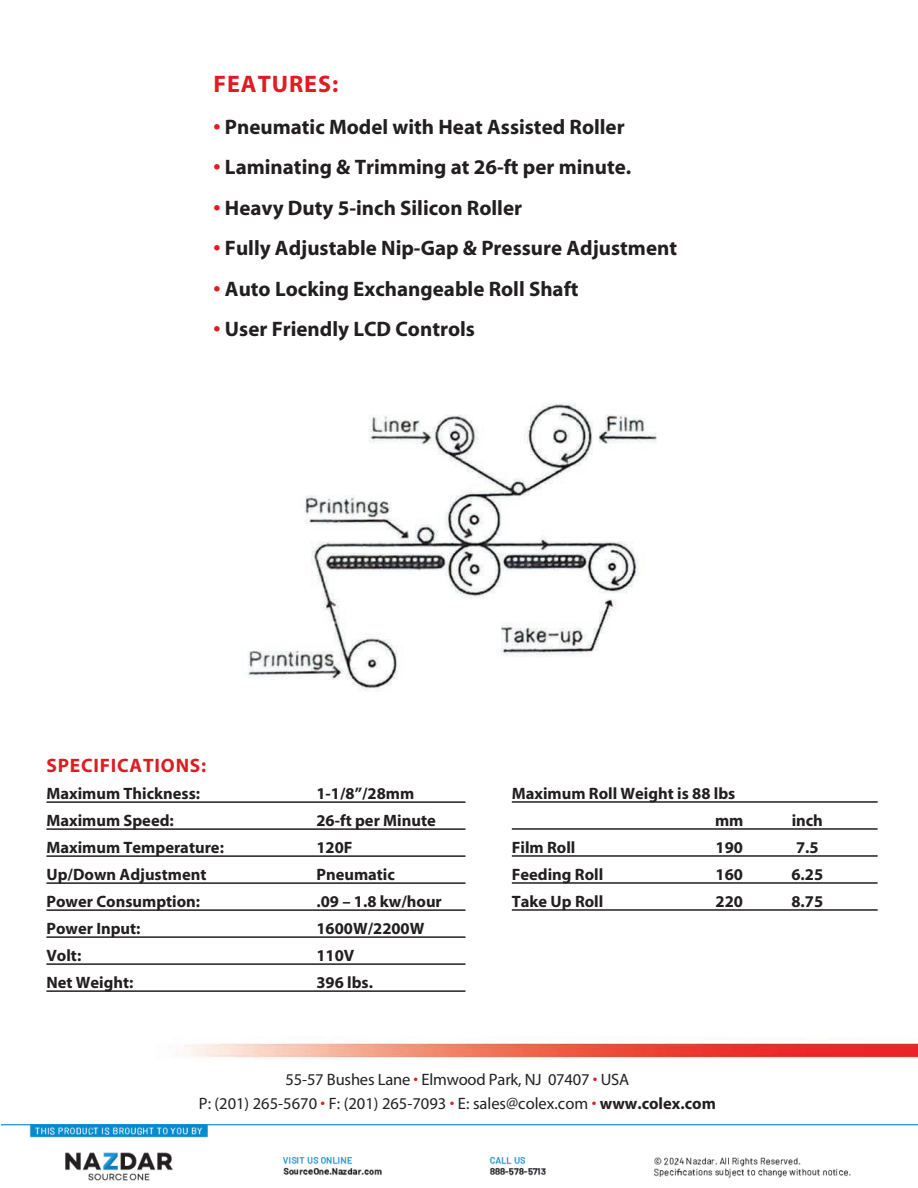
<style>
.page{position:relative;width:918px;height:1188px;background:#fff}
.page>*{position:absolute;margin:0;border:0;box-sizing:border-box;transform-origin:0 0}
.t1{font:700 24px "Myriad";letter-spacing:.04em;color:#e21a21}
.t2{font:700 21px "Myriad";color:#231f20}
.t3{font:700 19.5px "Myriad";letter-spacing:.04em;color:#e21a21}
.t4{font:700 16.5px "Myriad";color:#231f20}
.t5{font:16.5px/24px "Myriad";letter-spacing:-.01em;color:#231f20;text-align:center}
.t6{font:700 16.5px "Myriad Pro";color:#231f20}
.s1{color:#e21a21}
.s2{font-family:"Myriad Pro"}
.s3{font-weight:700}
</style>
<div class="page">
<img style="left:1px;top:403px;width:917px;height:723px">
<hr style="left:46px;top:801px;width:419px;height:2px;background:#231f20">
<hr style="left:46px;top:828px;width:419px;height:2px;background:#231f20">
<hr style="left:46px;top:855px;width:419px;height:2px;background:#231f20">
<hr style="left:46px;top:882px;width:419px;height:2px;background:#231f20">
<hr style="left:46px;top:909px;width:419px;height:2px;background:#231f20">
<hr style="left:46px;top:936px;width:419px;height:2px;background:#231f20">
<hr style="left:46px;top:963px;width:419px;height:2px;background:#231f20">
<hr style="left:46px;top:990px;width:419px;height:2px;background:#231f20">
<hr style="left:512px;top:801px;width:366px;height:2px;background:#231f20">
<hr style="left:512px;top:828px;width:366px;height:2px;background:#231f20">
<hr style="left:512px;top:855px;width:366px;height:2px;background:#231f20">
<hr style="left:512px;top:882px;width:366px;height:2px;background:#231f20">
<hr style="left:512px;top:909px;width:366px;height:2px;background:#231f20">
<img style="left:2px;top:1125px;width:916px;height:56px">
<p class="t1" style="left:214px;top:71px;width:126px">FEATURES:</p>
<p class="t2" style="left:214px;top:116px;width:413px"><span class="s1">•</span> Pneumatic Model with Heat Assisted Roller</p>
<p class="t2" style="left:214px;top:156px;width:419px"><span class="s1">•</span> Laminating &amp; Trimming at <span class="s2">26-ft per min</span>ute.</p>
<p class="t2" style="left:214px;top:197px;width:310px"><span class="s1">•</span> Heavy Duty 5-inch Silicon Roller</p>
<p class="t2" style="left:214px;top:237px;width:465px"><span class="s1">•</span> Fully Adjustable Nip-Gap &amp; Pressure Adjustment</p>
<p class="t2" style="left:214px;top:278px;width:367px"><span class="s1">•</span> Auto Locking Exchangeable Roll Shaft</p>
<p class="t2" style="left:214px;top:318px;width:263px"><span class="s1">•</span> User Friendly LCD Controls</p>
<p class="t3" style="left:46px;top:755px;width:161px">SPECIFICATIONS:</p>
<p class="t4" style="left:46px;top:785px;width:155px">Maximum Thickness:</p>
<p class="t4" style="left:316px;top:785px;width:99px">1-1/8”/28mm</p>
<p class="t4" style="left:46px;top:812px;width:129px">Maximum Speed:</p>
<p class="t6" style="left:316px;top:810px;width:121px">26-ft per Minute</p>
<p class="t4" style="left:46px;top:839px;width:179px">Maximum Temperature:</p>
<p class="t6" style="left:316px;top:836px;width:38px">120F</p>
<p class="t4" style="left:46px;top:866px;width:162px">Up/Down Adjustment</p>
<p class="t4" style="left:316px;top:866px;width:80px">Pneumatic</p>
<p class="t4" style="left:46px;top:893px;width:155px">Power Consumption:</p>
<p class="t4" style="left:316px;top:893px;width:127px">.09 – 1.8 kw/hour</p>
<p class="t4" style="left:46px;top:920px;width:96px">Power Input:</p>
<p class="t6" style="left:316px;top:917px;width:110px">1600W/2200W</p>
<p class="t4" style="left:46px;top:947px;width:36px">Volt:</p>
<p class="t4" style="left:316px;top:947px;width:39px">110V</p>
<p class="t4" style="left:46px;top:974px;width:89px">Net Weight:</p>
<p class="t4" style="left:316px;top:974px;width:58px"><span class="s2">396</span> lbs.</p>
<p class="t4" style="left:512px;top:785px;width:225px">Maximum Roll Weight is 88 lbs</p>
<p class="t4" style="left:715px;top:812px;width:30px">mm</p>
<p class="t4" style="left:792px;top:812px;width:33px">inch</p>
<p class="t4" style="left:512px;top:839px;width:65px">Film Roll</p>
<p class="t4" style="left:716px;top:839px;width:29px">190</p>
<p class="t4" style="left:796px;top:839px;width:24px">7.5</p>
<p class="t4" style="left:512px;top:866px;width:93px">Feeding Roll</p>
<p class="t4" style="left:716px;top:866px;width:29px">160</p>
<p class="t4" style="left:791px;top:866px;width:33px">6.25</p>
<p class="t4" style="left:512px;top:893px;width:93px">Take Up Roll</p>
<p class="t4" style="left:716px;top:893px;width:29px">220</p>
<p class="t4" style="left:791px;top:893px;width:33px">8.75</p>
<p class="t5" style="left:199px;top:1068px;width:518px">55-57 Bushes Lane <span class="s1">•</span> Elmwood Park, NJ 07407 <span class="s1">•</span> USA<br>P: (201) 265-5670 <span class="s1">•</span> F: (201) 265-7093 <span class="s1">•</span> E: sales@colex.com <span class="s1">•</span> <span class="s3">www.colex.com</span></p>
</div>
